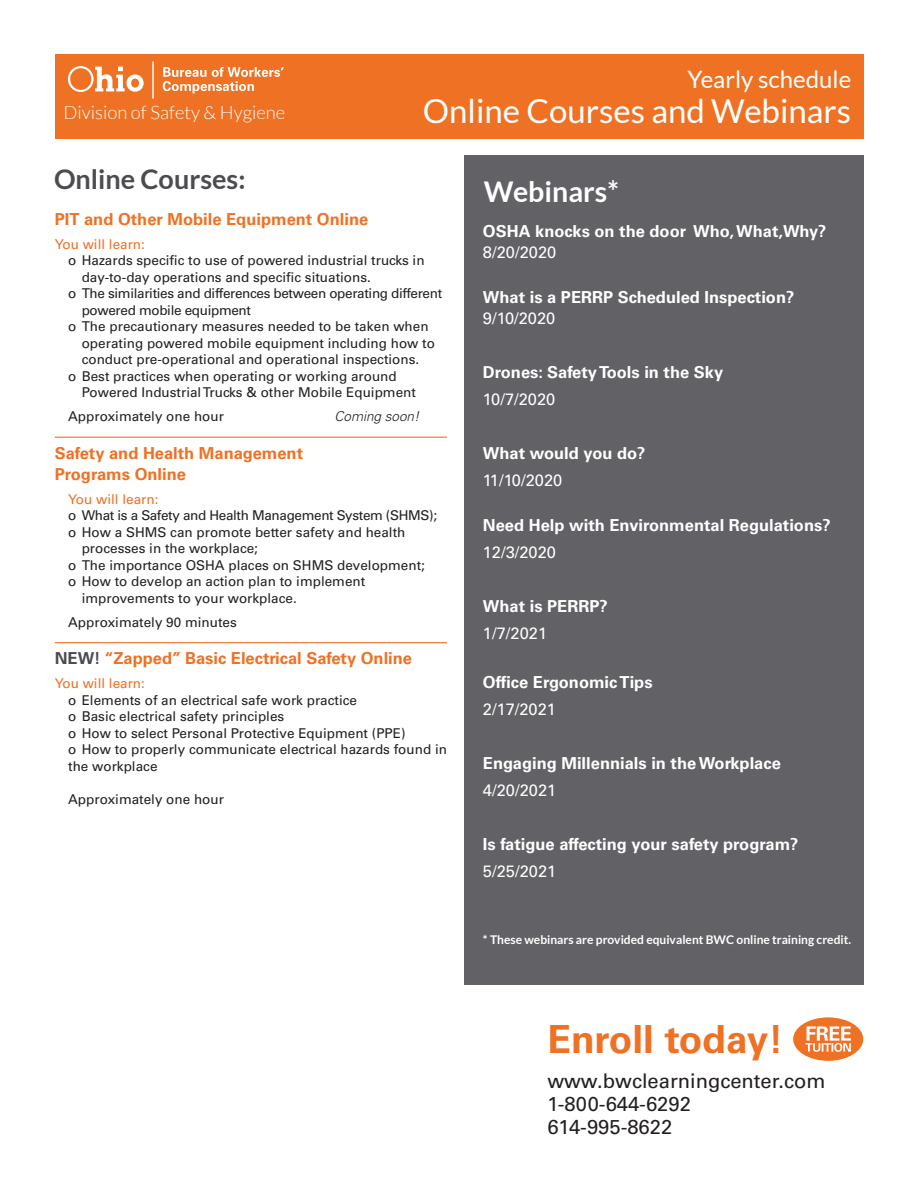
<style>
.page{position:relative;width:918px;height:1188px;background:#fff}
.page>*{position:absolute;margin:0;border:0;box-sizing:border-box;transform-origin:0 0}
.t1{font:700 38.7px "Univers LT Std";color:#ef7123}
.t2{font:33px "Lato";color:#fff}
.t3{font:700 28.5px "Lato";color:#fff}
.t4{font:700 27px "Lato";color:#4b4c51}
.t5{font:24px "Lato";color:#fff}
.t6{font:20.1px/23.1px "Univers LT Std";color:#231f20}
.t7{font:300 18.45px "Lato";color:#fff}
.t8{font:700 16.5px "Univers LT Std";color:#fff}
.t9{font:700 16.5px/21px "Univers LT Std";color:#ef7123}
.t10{font:16.5px "Univers LT Std";color:#fff}
.t11{font:13.5px/16.5px "Univers LT Std";color:#231f20}
.t12{font:13.5px "Univers LT Std";letter-spacing:-.025em;color:#231f20}
.t13{font:13.5px "Univers LT Std";color:#ef7123}
.t14{font:italic 300 13.5px "Univers LT Std";color:#231f20}
.t15{font:700 12px "Lato";color:#fff}
.s1{color:#4b4c51}
</style>
<div class="page">
<div style="left:464px;top:155px;width:399px;height:830px;background:#626165"></div>
<hr style="left:55px;top:437px;width:392px;height:1px;background:#ef7123">
<hr style="left:55px;top:642px;width:392px;height:1px;background:#ef7123">
<div style="left:55px;top:54px;width:808px;height:85px;background:#ef7123"></div>
<svg style="left:68px;top:66px;width:76px;height:26px"></svg>
<svg style="left:163px;top:67px;width:121px;height:26px"></svg>
<hr style="left:153px;top:61px;width:1px;height:37px;background:#fff">
<div style="left:793px;top:1017px;width:70px;height:44px;background:#ef7123;border-radius:50%"></div>
<svg style="left:805px;top:1026px;width:46px;height:26px"></svg>
<h3 class="t5" style="left:688px;top:65px;width:165px">Yearly schedule</h3>
<h3 class="t7" style="left:63px;top:100px;width:223px">Division of Safety &amp; Hygiene</h3>
<h2 class="t2" style="left:423px;top:90px;width:430px">Online Courses and Webinars</h2>
<h3 class="t4" style="left:54px;top:162px;width:193px">Online Courses:</h3>
<p class="t9" style="left:55px;top:209px;width:315px">PIT and Other Mobile Equipment Online</p>
<p class="t13" style="left:55px;top:238px;width:92px">You will learn:</p>
<p class="t11" style="left:68px;top:253px;width:358px">o Hazards specific to use of powered industrial trucks in</p>
<p class="t11" style="left:82px;top:269px;width:291px">day-to-day operations and specific situations.</p>
<p class="t12" style="left:68px;top:288px;width:375px">o The similarities and differences between operating different</p>
<p class="t12" style="left:82px;top:304px;width:171px">powered mobile equipment</p>
<p class="t11" style="left:68px;top:319px;width:362px">o The precautionary measures needed to be taken when</p>
<p class="t11" style="left:82px;top:335px;width:355px">operating powered mobile equipment including how to</p>
<p class="t11" style="left:82px;top:352px;width:339px">conduct pre-operational and operational inspections.</p>
<p class="t11" style="left:68px;top:368px;width:330px">o Best practices when operating or working around</p>
<p class="t11" style="left:82px;top:385px;width:336px">Powered Industrial Trucks &amp; other Mobile Equipment</p>
<p class="t11" style="left:68px;top:409px;width:157px">Approximately one hour</p>
<p class="t14" style="left:335px;top:409px;width:86px">Coming soon!</p>
<p class="t9" style="left:55px;top:443px;width:250px">Safety and Health Management<br>Programs Online</p>
<p class="t13" style="left:68px;top:493px;width:92px">You will learn:</p>
<p class="t12" style="left:68px;top:510px;width:370px">o What is a Safety and Health Management System (SHMS);</p>
<p class="t11" style="left:68px;top:524px;width:339px">o How a SHMS can promote better safety and health</p>
<p class="t11" style="left:82px;top:541px;width:178px">processes in the workplace;</p>
<p class="t11" style="left:68px;top:557px;width:358px">o The importance OSHA places on SHMS development;</p>
<p class="t11" style="left:68px;top:574px;width:299px">o How to develop an action plan to implement</p>
<p class="t11" style="left:82px;top:590px;width:217px">improvements to your workplace.</p>
<p class="t11" style="left:68px;top:614px;width:170px">Approximately 90 minutes</p>
<p class="t9" style="left:55px;top:649px;width:359px"><span class="s1">NEW!</span> “Zapped” Basic Electrical Safety Online</p>
<p class="t13" style="left:55px;top:678px;width:92px">You will learn:</p>
<p class="t11" style="left:68px;top:692px;width:380px">o Elements of an electrical safe work practice<br>o Basic electrical safety principles<br>o How to select Personal Protective Equipment (PPE)<br>o How to properly communicate electrical hazards found in the workplace</p>
<p class="t11" style="left:68px;top:791px;width:157px">Approximately one hour</p>
<h3 class="t3" style="left:484px;top:174px;width:137px">Webinars*</h3>
<p class="t8" style="left:483px;top:224px;width:345px">OSHA knocks on the door Who, What,Why?</p>
<p class="t10" style="left:483px;top:245px;width:75px">8/20/2020</p>
<p class="t8" style="left:483px;top:290px;width:313px">What is a PERRP Scheduled Inspection?</p>
<p class="t10" style="left:483px;top:311px;width:74px">9/10/2020</p>
<p class="t8" style="left:483px;top:365px;width:242px">Drones: Safety Tools in the Sky</p>
<p class="t10" style="left:483px;top:392px;width:74px">10/7/2020</p>
<p class="t8" style="left:483px;top:446px;width:164px">What would you do?</p>
<p class="t10" style="left:483px;top:473px;width:81px">11/10/2020</p>
<p class="t8" style="left:483px;top:518px;width:349px">Need Help with Environmental Regulations?</p>
<p class="t10" style="left:483px;top:545px;width:75px">12/3/2020</p>
<p class="t8" style="left:483px;top:599px;width:126px">What is PERRP?</p>
<p class="t10" style="left:483px;top:626px;width:66px">1/7/2021</p>
<p class="t8" style="left:483px;top:675px;width:171px">Office Ergonomic Tips</p>
<p class="t10" style="left:483px;top:702px;width:75px">2/17/2021</p>
<p class="t8" style="left:483px;top:756px;width:299px">Engaging Millennials in the Workplace</p>
<p class="t10" style="left:483px;top:783px;width:75px">4/20/2021</p>
<p class="t8" style="left:483px;top:837px;width:317px">Is fatigue affecting your safety program?</p>
<p class="t10" style="left:483px;top:864px;width:75px">5/25/2021</p>
<p class="t15" style="left:483px;top:932px;width:370px">* These webinars are provided equivalent BWC online training credit.</p>
<h1 class="t1" style="left:547px;top:1023px;width:238px">Enroll today!</h1>
<h3 class="t6" style="left:547px;top:1070px;width:280px">www.bwclearningcenter.com<br>1-800-644-6292<br>614-995-8622</h3>
</div>
